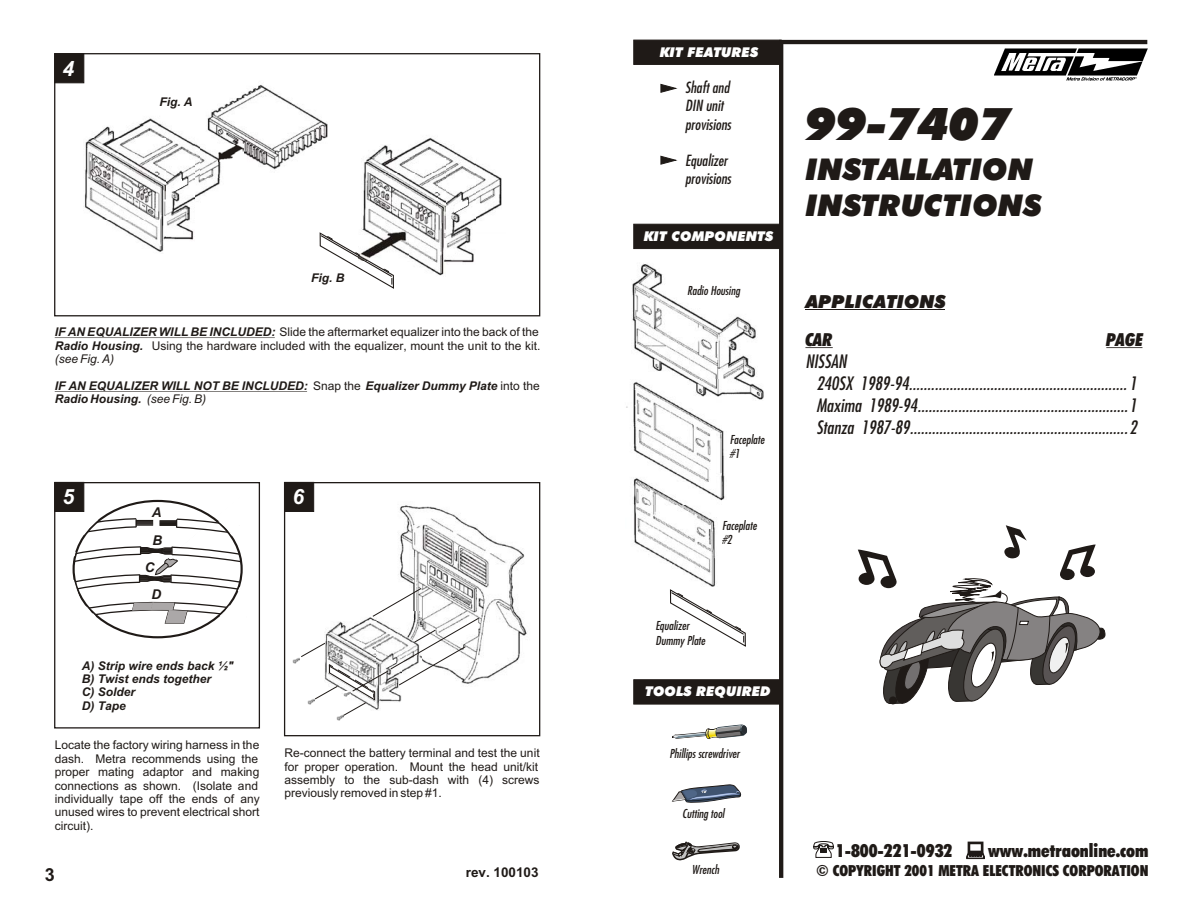
<style>
.page{position:relative;width:1188px;height:918px;background:#fff}
.page>*{position:absolute;margin:0;border:0;box-sizing:border-box;transform-origin:0 0}
.t1{font:45px "Futura X Blk It BT";color:#1f1a17}
.t2{font:30px/36.2px "Futura X Blk It BT";color:#1f1a17}
.t3{font:italic 700 21px "Arial";color:#fff}
.t4{font:italic 18px/21.9px "Futura Md Cn BT";color:#1f1a17}
.t5{font:18px "Futura X Blk Cn BT";color:#1f1a17}
.t6{font:18px "Futura X Blk It BT";color:#1f1a17}
.t7{font:18px "Futura X Blk Cn It BT";color:#1f1a17}
.t8{font:700 18px "Arial";color:#1f1a17}
.t9{font:15.3px "Futura X Blk Cn BT";color:#1f1a17}
.t10{font:italic 15px/18.3px "Futura Md Cn BT";color:#1f1a17}
.t11{font:13.5px "Futura X Blk It BT";color:#fff}
.t12{font:700 13.5px "Arial";color:#1f1a17}
.t13{font:italic 700 13.5px/28.2px "Arial";color:#1f1a17}
.t14{font:12px/13.4px "Arial";color:#1f1a17}
.t15{font:italic 700 12px/13.4px "Arial";color:#1f1a17}
.t16{font:italic 12px/14.5px "Futura Md Cn BT";color:#1f1a17}
.s1{font-weight:700;font-style:italic}
.s2{font-style:italic}
.s3{font-weight:400;font-style:normal}
.s4{font-weight:400}
</style>
<div class="page">
<div style="left:54px;top:482px;width:206px;height:247px;border:1px solid #1f1a17"></div>
<div style="left:284px;top:482px;width:256px;height:254px;border:1px solid #1f1a17"></div>
<div style="left:55px;top:482px;width:29px;height:30px;background:#1f1a17"></div>
<div style="left:284px;top:482px;width:30px;height:30px;background:#1f1a17;border:1px solid #1f1a17"></div>
<svg style="left:70px;top:491px;width:173px;height:133px"></svg>
<div style="left:634px;top:224px;width:147px;height:25px;background:#1f1a17;border:1px solid #1f1a17"></div>
<div style="left:634px;top:680px;width:147px;height:24px;background:#1f1a17"></div>
<hr style="left:805px;top:309px;width:140px;height:1px;background:#1f1a17">
<svg style="left:805px;top:347px;width:28px;height:1px"></svg>
<hr style="left:1106px;top:347px;width:36px;height:1px;background:#1f1a17">
<svg style="left:858px;top:525px;width:248px;height:180px"></svg>
<svg style="left:671px;top:784px;width:70px;height:19px"></svg>
<svg style="left:672px;top:841px;width:68px;height:20px"></svg>
<svg style="left:672px;top:724px;width:75px;height:15px"></svg>
<hr style="left:665px;top:738px;width:10px;height:4px;background:#fff">
<hr style="left:779px;top:40px;width:368px;height:4px;background:#1f1a17">
<hr style="left:779px;top:43px;width:4px;height:835px;background:#1f1a17">
<img style="left:995px;top:48px;width:152px;height:33px">
<div style="left:54px;top:53px;width:486px;height:263px;border:1px solid #1f1a17"></div>
<div style="left:55px;top:54px;width:29px;height:29px;background:#1f1a17;border:1px solid #1f1a17"></div>
<img style="left:138px;top:118px;width:82px;height:80px">
<img style="left:90px;top:126px;width:105px;height:114px">
<img style="left:84px;top:139px;width:81px;height:113px">
<img style="left:91px;top:154px;width:67px;height:65px">
<svg style="left:174px;top:179px;width:13px;height:12px"></svg>
<img style="left:200px;top:85px;width:128px;height:92px">
<img style="left:218px;top:144px;width:25px;height:18px">
<img style="left:417px;top:137px;width:85px;height:83px">
<img style="left:368px;top:145px;width:108px;height:118px">
<img style="left:366px;top:159px;width:79px;height:104px">
<svg style="left:454px;top:200px;width:14px;height:13px"></svg>
<svg style="left:319px;top:161px;width:125px;height:128px"></svg>
<img style="left:359px;top:229px;width:49px;height:32px">
<img style="left:398px;top:505px;width:129px;height:174px">
<img style="left:632px;top:263px;width:132px;height:137px">
<img style="left:634px;top:505px;width:83px;height:82px">
<img style="left:626px;top:379px;width:100px;height:126px">
<svg style="left:670px;top:589px;width:76px;height:58px"></svg>
<div style="left:634px;top:40px;width:147px;height:25px;background:#1f1a17"></div>
<svg style="left:661px;top:84px;width:16px;height:9px"></svg>
<svg style="left:661px;top:156px;width:16px;height:9px"></svg>
<hr style="left:55px;top:337px;width:220px;height:1px;background:#1f1a17">
<hr style="left:55px;top:391px;width:252px;height:1px;background:#1f1a17">
<svg style="left:293px;top:588px;width:187px;height:132px"></svg>
<svg style="left:813px;top:841px;width:21px;height:17px"></svg>
<svg style="left:966px;top:842px;width:19px;height:17px"></svg>
<h3 class="t3" style="left:62px;top:60px;width:13px">4</h3>
<p class="t15" style="left:159px;top:97px;width:34px">Fig. A</p>
<p class="t15" style="left:311px;top:272px;width:35px">Fig. B</p>
<p class="t14" style="left:55px;top:327px;width:487px"><span class="s1">IF AN EQUALIZER WILL BE INCLUDED:</span> Slide the aftermarket equalizer into the back of the<br><span class="s1">Radio Housing.</span> Using the hardware included with the equalizer, mount the unit to the kit. <span class="s2">(see Fig. A)</span></p>
<p class="t15" style="left:55px;top:380px;width:486px">IF AN EQUALIZER WILL NOT BE INCLUDED: <span class="s3">Snap the</span> Equalizer Dummy Plate <span class="s3">into the<br></span>Radio Housing. <span class="s4">(see Fig. B)</span></p>
<h3 class="t3" style="left:62px;top:489px;width:13px">5</h3>
<h3 class="t3" style="left:292px;top:489px;width:13px">6</h3>
<p class="t13" style="left:152px;top:499px;width:12px">A<br>B</p>
<p class="t13" style="left:145px;top:554px;width:18px;line-height:27.8px;text-align:center">C<br>D</p>
<p class="t15" style="left:82px;top:660px;width:153px">A) Strip wire ends back ½"<br>B) Twist ends together<br>C) Solder<br>D) Tape</p>
<p class="t14" style="left:55px;top:740px;width:207px">Locate the factory wiring harness in the dash. Metra recommends using the proper mating adaptor and making connections as shown. (Isolate and individually tape off the ends of any unused wires to prevent electrical short circuit).</p>
<p class="t14" style="left:285px;top:747px;width:257px;text-align:justify">Re-connect the battery terminal and test the unit for proper operation. Mount the head unit/kit assembly to the sub-dash with (4) screws previously removed in step #1.</p>
<p class="t11" style="left:660px;top:47px;width:100px">KIT FEATURES</p>
<p class="t10" style="left:685px;top:79px;width:47px">Shaft and<br>DIN unit provisions</p>
<p class="t10" style="left:685px;top:152px;width:47px">Equalizer provisions</p>
<p class="t11" style="left:644px;top:231px;width:131px">KIT COMPONENTS</p>
<p class="t16" style="left:687px;top:284px;width:54px">Radio Housing</p>
<p class="t16" style="left:730px;top:433px;width:36px">Faceplate #1</p>
<p class="t16" style="left:722px;top:519px;width:36px">Faceplate #2</p>
<p class="t16" style="left:655px;top:619px;width:51px">Equalizer<br>Dummy Plate</p>
<p class="t11" style="left:645px;top:686px;width:127px">TOOLS REQUIRED</p>
<p class="t16" style="left:670px;top:747px;width:72px">Phillips screwdriver</p>
<p class="t16" style="left:682px;top:807px;width:44px">Cutting tool</p>
<h1 class="t1" style="left:805px;top:106px;width:206px">99-7407</h1>
<h2 class="t2" style="left:805px;top:154px;width:237px">INSTALLATION<br>INSTRUCTIONS</h2>
<h3 class="t6" style="left:805px;top:294px;width:142px">APPLICATIONS</h3>
<h3 class="t7" style="left:805px;top:332px;width:28px">CAR</h3>
<h3 class="t7" style="left:1106px;top:332px;width:38px">PAGE</h3>
<p class="t4" style="left:817px;top:351px;width:322px;text-indent:-11px">NISSAN<br>240SX 1989-94........................................................... 1<br>Maxima 1989-94.........................................................1<br>Stanza 1987-89...........................................................2</p>
<h3 class="t5" style="left:836px;top:843px;width:118px">1-800-221-0932</h3>
<h3 class="t5" style="left:988px;top:843px;width:162px">www.metraonline.com</h3>
<h3 class="t8" style="left:45px;top:867px;width:12px">3</h3>
<p class="t16" style="left:692px;top:863px;width:29px">Wrench</p>
<p class="t12" style="left:466px;top:868px;width:74px">rev. 100103</p>
<p class="t9" style="left:816px;top:864px;width:334px">© COPYRIGHT 2001 METRA ELECTRONICS CORPORATION</p>
</div>
